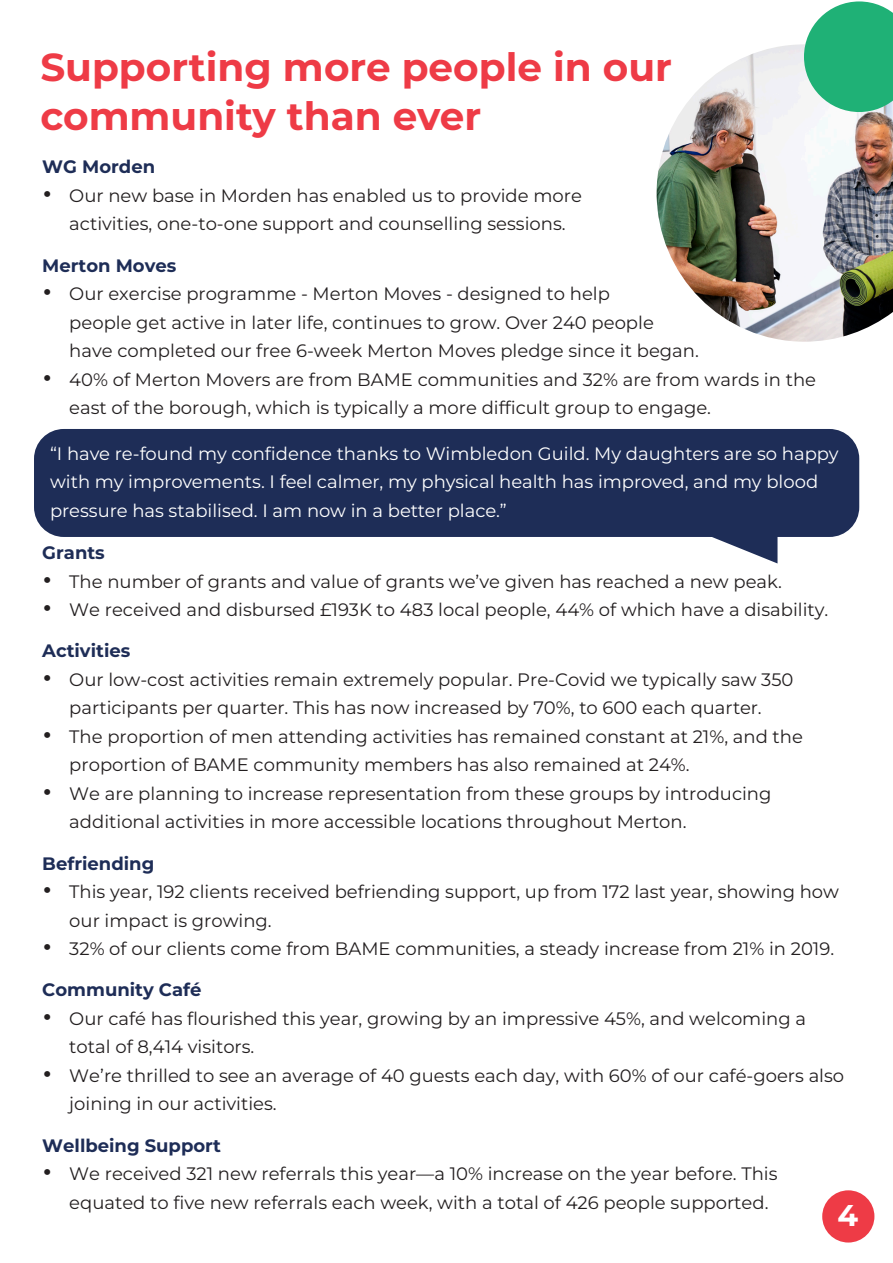
<style>
.page{position:relative;width:893px;height:1263px;background:#fff}
.page>*{position:absolute;margin:0;border:0;box-sizing:border-box;transform-origin:0 0}
.t1{font:700 39px/49.5px "Montserrat";color:#ee3b46}
.t2{font:700 30px "Montserrat";color:#fff}
.t3{font:18px/28.5px "Montserrat";color:#231f20}
.t4{font:18px/28.5px "Montserrat";color:#fff}
.t5{font:700 18px "Montserrat";color:#1e2d57}
.s1{font-family:"Azo Sans";font-size:27px}
</style>
<div class="page">
<div style="left:34px;top:429px;width:825px;height:108px;background:#1e2d57;border-radius:30px"></div>
<svg style="left:712px;top:537px;width:65px;height:26px"></svg>
<img style="left:657px;top:44px;width:236px;height:298px">
<svg style="left:804px;top:1px;width:89px;height:111px;background:#42bc8b"></svg>
<div style="left:822px;top:1190px;width:52px;height:52px;background:#ee3b46;border-radius:50%"></div>
<p class="t1" style="left:40px;top:41px;width:633px">Supporting more people in our community than ever</p>
<p class="t5" style="left:42px;top:155px;width:114px">WG Morden</p>
<p class="t3" style="left:42px;top:181px;width:541px;text-align:center"><span class="s1">•</span> Our new base in Morden has enabled us to provide more activities, one-to-one support and counselling sessions.</p>
<p class="t5" style="left:42px;top:253px;width:136px">Merton Moves</p>
<p class="t3" style="left:69px;top:279px;width:631px;text-indent:-27px"><span class="s1">•</span> Our exercise programme - Merton Moves - designed to help<br>people get active in later life, continues to grow. Over 240 people have completed our free 6-week Merton Moves pledge since it began.</p>
<p class="t3" style="left:69px;top:364px;width:748px;text-indent:-27px"><span class="s1">•</span> 40% of Merton Movers are from BAME communities and 32% are from wards in the east of the borough, which is typically a more difficult group to engage.</p>
<p class="t4" style="left:50px;top:439px;width:790px">“I have re-found my confidence thanks to Wimbledon Guild. My daughters are so happy with my improvements. I feel calmer, my physical health has improved, and my blood pressure has stabilised. I am now in a better place.”</p>
<p class="t5" style="left:42px;top:541px;width:64px">Grants</p>
<p class="t3" style="left:42px;top:566px;width:741px"><span class="s1">•</span> The number of grants and value of grants we’ve given has reached a new peak.</p>
<p class="t3" style="left:42px;top:595px;width:788px"><span class="s1">•</span> We received and disbursed £193K to 483 local people, 44% of which have a disability.</p>
<p class="t5" style="left:42px;top:639px;width:90px">Activities</p>
<p class="t3" style="left:42px;top:665px;width:753px;text-align:center"><span class="s1">•</span> Our low-cost activities remain extremely popular. Pre-Covid we typically saw 350 participants per quarter. This has now increased by 70%, to 600 each quarter.</p>
<p class="t3" style="left:69px;top:722px;width:735px;text-indent:-27px"><span class="s1">•</span> The proportion of men attending activities has remained constant at 21%, and the proportion of BAME community members has also remained at 24%.</p>
<p class="t3" style="left:69px;top:779px;width:704px;text-indent:-27px"><span class="s1">•</span> We are planning to increase representation from these groups by introducing additional activities in more accessible locations throughout Merton.</p>
<p class="t5" style="left:42px;top:851px;width:113px">Befriending</p>
<p class="t3" style="left:69px;top:877px;width:771px;text-indent:-27px"><span class="s1">•</span> This year, 192 clients received befriending support, up from 172 last year, showing how our impact is growing.</p>
<p class="t3" style="left:42px;top:934px;width:793px"><span class="s1">•</span> 32% of our clients come from BAME communities, a steady increase from 21% in 2019.</p>
<p class="t5" style="left:42px;top:978px;width:161px">Community Café</p>
<p class="t3" style="left:69px;top:1004px;width:738px;text-indent:-27px"><span class="s1">•</span> Our café has flourished this year, growing by an impressive 45%, and welcoming a total of 8,414 visitors.</p>
<p class="t3" style="left:69px;top:1061px;width:776px;text-indent:-27px"><span class="s1">•</span> We’re thrilled to see an average of 40 guests each day, with 60% of our café-goers also joining in our activities.</p>
<p class="t5" style="left:42px;top:1133px;width:180px">Wellbeing Support</p>
<p class="t3" style="left:69px;top:1159px;width:710px;text-indent:-27px"><span class="s1">•</span> We received 321 new referrals this year—a 10% increase on the year before. This equated to five new referrals each week, with a total of 426 people supported.</p>
<p class="t2" style="left:837px;top:1195px;width:22px">4</p>
</div>
